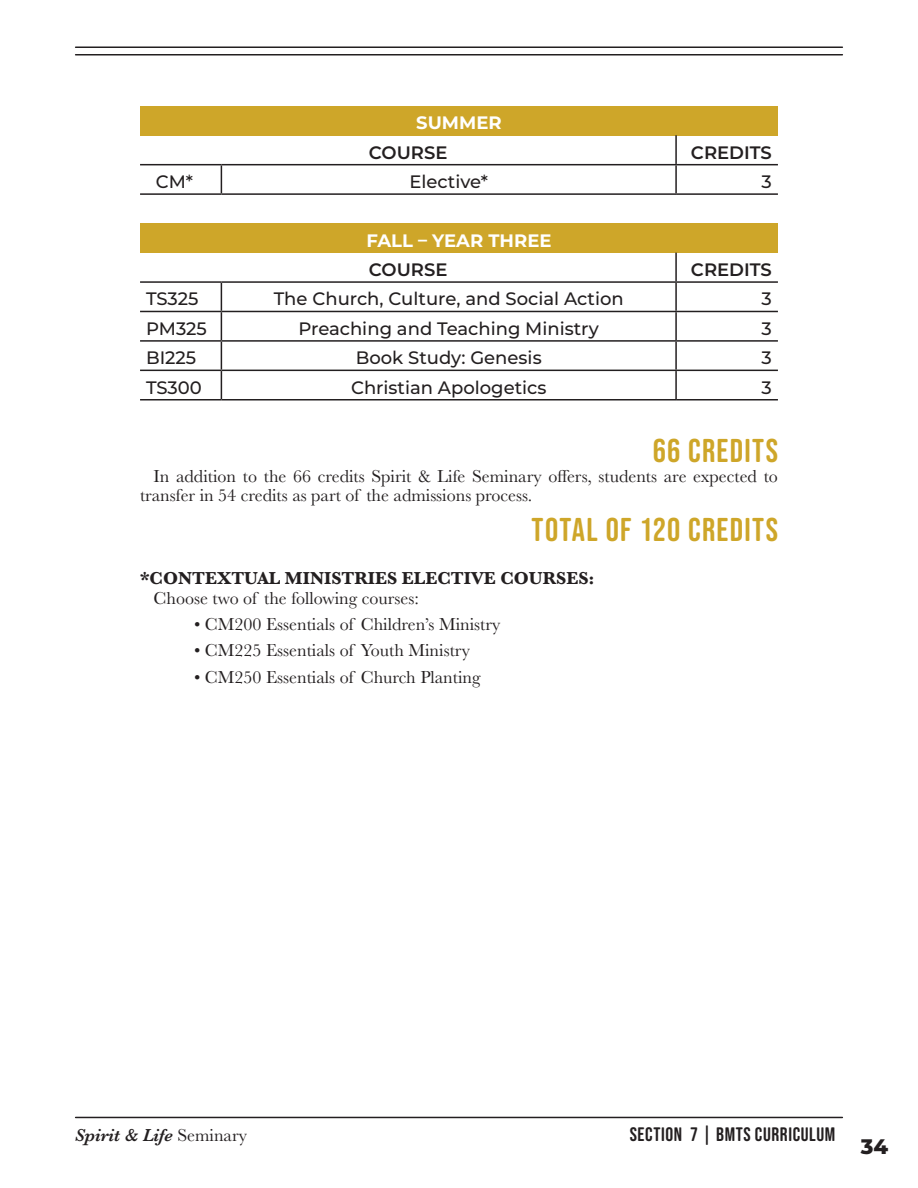
<style>
.page{position:relative;width:918px;height:1188px;background:#fff}
.page>*{position:absolute;margin:0;border:0;box-sizing:border-box;transform-origin:0 0}
.t1{font:33px "Bebas Neue Semi Rounded";letter-spacing:.035em;color:#cea629}
.t2{font:800 21px "Montserrat";color:#231f20}
.t3{font:19.5px "Bebas Neue Semi Rounded";letter-spacing:.03em;color:#231f20}
.t4{font:18px/19.5px "Baskerville";color:#231f20}
.t5{font:500 18px "Montserrat";color:#231f20}
.t6{font:700 18px "Baskerville";color:#231f20}
.t7{font:600 18px "Montserrat";color:#231f20}
.t8{font:700 18px "Montserrat";color:#fff}
.t9{font:italic 600 18px "Baskerville";color:#231f20}
.s1{font-weight:400;font-style:normal}
</style>
<div class="page">
<hr style="left:76px;top:54px;width:766px;height:2px;background:#231f20">
<hr style="left:76px;top:1117px;width:766px;height:1px;background:#231f20">
<hr style="left:76px;top:46px;width:766px;height:2px;background:#231f20">
<div style="left:140px;top:106px;width:638px;height:29px;background:#cea629"></div>
<hr style="left:675px;top:135px;width:2px;height:29px;background:#231f20">
<hr style="left:140px;top:164px;width:81px;height:1px;background:#231f20">
<hr style="left:221px;top:164px;width:455px;height:1px;background:#231f20">
<svg style="left:221px;top:165px;width:1px;height:28px"></svg>
<hr style="left:676px;top:164px;width:102px;height:1px;background:#231f20">
<hr style="left:675px;top:165px;width:2px;height:28px;background:#231f20">
<hr style="left:140px;top:193px;width:81px;height:2px;background:#231f20">
<hr style="left:221px;top:193px;width:455px;height:2px;background:#231f20">
<hr style="left:676px;top:193px;width:102px;height:2px;background:#231f20">
<div style="left:140px;top:223px;width:638px;height:30px;background:#cea629"></div>
<hr style="left:675px;top:253px;width:2px;height:28px;background:#231f20">
<hr style="left:140px;top:281px;width:81px;height:2px;background:#231f20">
<hr style="left:221px;top:281px;width:455px;height:2px;background:#231f20">
<hr style="left:676px;top:281px;width:102px;height:2px;background:#231f20">
<hr style="left:675px;top:283px;width:2px;height:28px;background:#231f20">
<hr style="left:140px;top:311px;width:81px;height:1px;background:#231f20">
<hr style="left:221px;top:311px;width:455px;height:1px;background:#231f20">
<hr style="left:676px;top:311px;width:102px;height:1px;background:#231f20">
<hr style="left:675px;top:312px;width:2px;height:28px;background:#231f20">
<hr style="left:140px;top:340px;width:81px;height:2px;background:#231f20">
<hr style="left:221px;top:340px;width:455px;height:2px;background:#231f20">
<hr style="left:676px;top:340px;width:102px;height:2px;background:#231f20">
<hr style="left:675px;top:342px;width:2px;height:28px;background:#231f20">
<hr style="left:140px;top:370px;width:81px;height:1px;background:#231f20">
<hr style="left:221px;top:370px;width:455px;height:1px;background:#231f20">
<svg style="left:221px;top:283px;width:1px;height:116px"></svg>
<hr style="left:676px;top:370px;width:102px;height:1px;background:#231f20">
<hr style="left:675px;top:371px;width:2px;height:28px;background:#231f20">
<hr style="left:140px;top:399px;width:81px;height:2px;background:#231f20">
<hr style="left:221px;top:399px;width:455px;height:2px;background:#231f20">
<hr style="left:676px;top:399px;width:102px;height:2px;background:#231f20">
<p class="t8" style="left:416px;top:110px;width:87px">SUMMER</p>
<p class="t7" style="left:369px;top:140px;width:80px">COURSE</p>
<p class="t7" style="left:691px;top:140px;width:82px">CREDITS</p>
<p class="t5" style="left:156px;top:169px;width:39px">CM*</p>
<p class="t5" style="left:409px;top:169px;width:80px">Elective*</p>
<p class="t5" style="left:762px;top:169px;width:12px">3</p>
<p class="t8" style="left:367px;top:227px;width:186px">FALL – YEAR THREE</p>
<p class="t7" style="left:369px;top:257px;width:80px">COURSE</p>
<p class="t7" style="left:691px;top:257px;width:82px">CREDITS</p>
<p class="t5" style="left:146px;top:287px;width:54px">TS325</p>
<p class="t5" style="left:274px;top:287px;width:351px">The Church, Culture, and Social Action</p>
<p class="t5" style="left:762px;top:287px;width:12px">3</p>
<p class="t5" style="left:146px;top:316px;width:62px">PM325</p>
<p class="t5" style="left:299px;top:316px;width:302px">Preaching and Teaching Ministry</p>
<p class="t5" style="left:762px;top:316px;width:12px">3</p>
<p class="t5" style="left:146px;top:345px;width:52px">BI225</p>
<p class="t5" style="left:356px;top:345px;width:187px">Book Study: Genesis</p>
<p class="t5" style="left:762px;top:345px;width:12px">3</p>
<p class="t5" style="left:146px;top:375px;width:57px">TS300</p>
<p class="t5" style="left:351px;top:375px;width:197px">Christian Apologetics</p>
<p class="t5" style="left:762px;top:375px;width:12px">3</p>
<p class="t1" style="left:653px;top:432px;width:127px">66 CREDITS</p>
<p class="t4" style="left:140px;top:467px;width:639px;text-indent:14px">In addition to the 66 credits Spirit &amp; Life Seminary offers, students are expected to transfer in 54 credits as part of the admissions process.</p>
<p class="t1" style="left:532px;top:511px;width:248px">TOTAL OF 120 CREDITS</p>
<p class="t6" style="left:140px;top:566px;width:456px">*CONTEXTUAL MINISTRIES ELECTIVE COURSES:</p>
<p class="t4" style="left:154px;top:588px;width:267px">Choose two of the following courses:</p>
<p class="t4" style="left:194px;top:615px;width:308px">• CM200 Essentials of Children’s Ministry</p>
<p class="t4" style="left:194px;top:641px;width:277px">• CM225 Essentials of Youth Ministry</p>
<p class="t4" style="left:194px;top:667px;width:288px">• CM250 Essentials of Church Planting</p>
<p class="t9" style="left:75px;top:1122px;width:174px">Spirit &amp; Life <span class="s1">Seminary</span></p>
<p class="t3" style="left:630px;top:1123px;width:207px">SECTION 7 | BMTS CURRICULUM</p>
<p class="t2" style="left:861px;top:1131px;width:29px">34</p>
</div>
